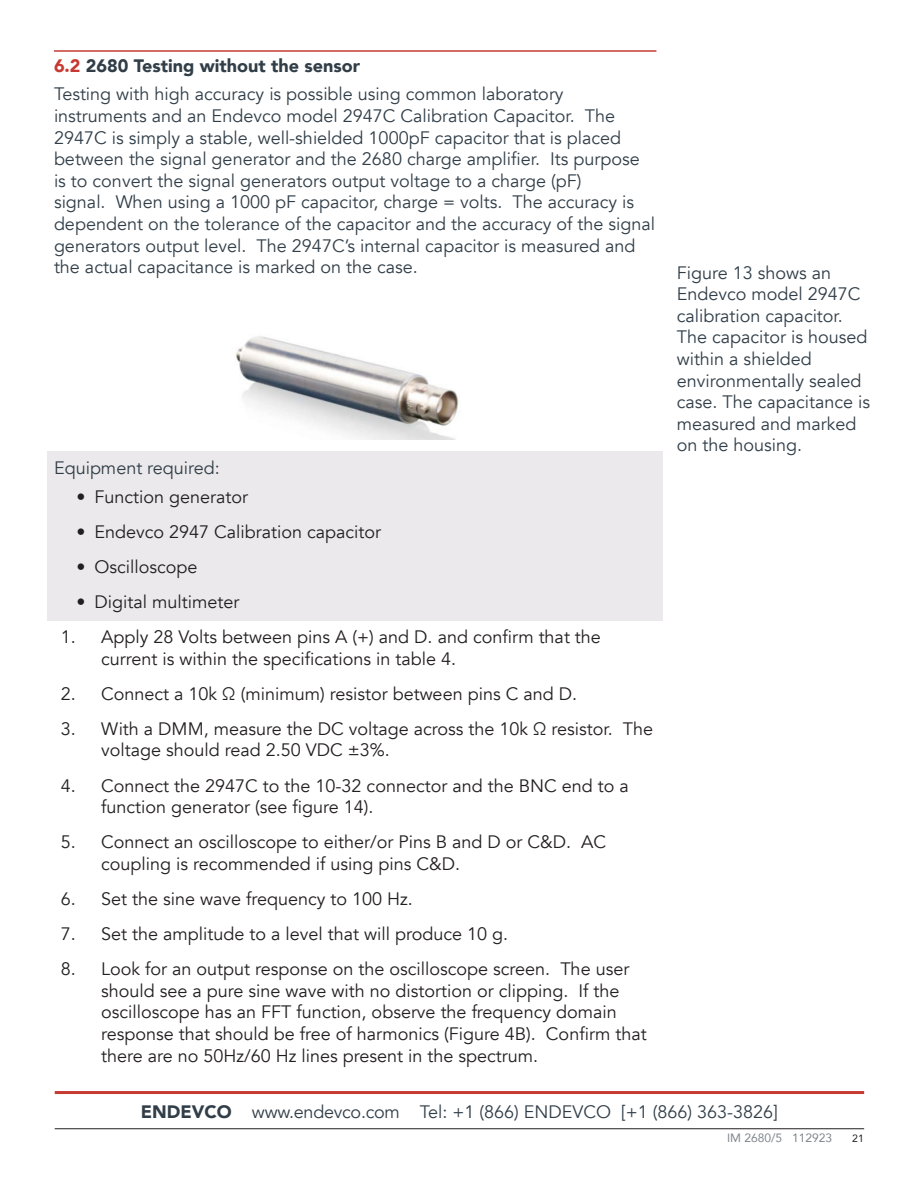
<style>
.page{position:relative;width:918px;height:1188px;background:#fff}
.page>*{position:absolute;margin:0;border:0;box-sizing:border-box;transform-origin:0 0}
.t1{font:18px/21.6px "Avenir";color:#231f20}
.t2{font:18px/21.6px "Avenir";color:#313e48}
.H2_Subhead{font:900 18px "Avenir";color:#313e48}
.t3{font:12px "Avenir";color:#7e858c}
.t4{font:10.5px "Avenir";color:#231f20}
.s1{color:#c73a32}
.s2{font-weight:900}
</style>
<div class="page">
<hr style="left:55px;top:1091px;width:809px;height:3px;background:#c73a32">
<hr style="left:55px;top:1128px;width:809px;height:1px;background:#231f20">
<hr style="left:54px;top:50px;width:602px;height:2px;background:#c73a32">
<div style="left:47px;top:451px;width:616px;height:64px;background:#ebe9eb"></div>
<div style="left:47px;top:486px;width:616px;height:64px;background:#ebe9eb"></div>
<div style="left:47px;top:521px;width:616px;height:64px;background:#ebe9eb"></div>
<div style="left:47px;top:556px;width:616px;height:65px;background:#ebe9eb"></div>
<img style="left:235px;top:336px;width:224px;height:104px">
<p class="H2_Subhead" style="left:54px;top:50px;width:308px"><span class="s1">6.2</span> 2680 Testing without the sensor</p>
<p class="t2" style="left:54px;top:84px;width:603px">Testing with high accuracy is possible using common laboratory instruments and an Endevco model 2947C Calibration Capacitor. The 2947C is simply a stable, well-shielded 1000pF capacitor that is placed between the signal generator and the 2680 charge amplifier. Its purpose is to convert the signal generators output voltage to a charge (pF)<br>signal. When using a 1000 pF capacitor, charge = volts. The accuracy is dependent on the tolerance of the capacitor and the accuracy of the signal generators output level. The 2947C’s internal capacitor is measured and the actual capacitance is marked on the case.</p>
<p class="t2" style="left:54px;top:458px;width:167px">Equipment required:</p>
<p class="t1" style="left:76px;top:486px;width:173px">• Function generator</p>
<p class="t1" style="left:76px;top:521px;width:306px">• Endevco 2947 Calibration capacitor</p>
<p class="t1" style="left:76px;top:556px;width:123px">• Oscilloscope</p>
<p class="t1" style="left:76px;top:591px;width:164px">• Digital multimeter</p>
<p class="t1" style="left:101px;top:626px;width:501px;text-indent:-40px">1. Apply 28 Volts between pins A (+) and D. and confirm that the current is within the specifications in table 4.</p>
<p class="t1" style="left:61px;top:683px;width:518px">2. Connect a 10k Ω (minimum) resistor between pins C and D.</p>
<p class="t1" style="left:101px;top:718px;width:553px;text-indent:-40px">3. With a DMM, measure the DC voltage across the 10k Ω resistor. The voltage should read 2.50 VDC ±3%.</p>
<p class="t1" style="left:101px;top:775px;width:529px;text-indent:-40px">4. Connect the 2947C to the 10-32 connector and the BNC end to a function generator (see figure 14).</p>
<p class="t1" style="left:101px;top:832px;width:507px;text-indent:-40px">5. Connect an oscilloscope to either/or Pins B and D or C&amp;D. AC coupling is recommended if using pins C&amp;D.</p>
<p class="t1" style="left:61px;top:888px;width:354px">6. Set the sine wave frequency to 100 Hz.</p>
<p class="t1" style="left:61px;top:923px;width:449px">7. Set the amplitude to a level that will produce 10 g.</p>
<p class="t1" style="left:101px;top:958px;width:547px;text-indent:-40px">8. Look for an output response on the oscilloscope screen. The user should see a pure sine wave with no distortion or clipping. If the oscilloscope has an FFT function, observe the frequency domain response that should be free of harmonics (Figure 4B). Confirm that there are no 50Hz/60 Hz lines present in the spectrum.</p>
<p class="t2" style="left:677px;top:262px;width:195px">Figure 13 shows an<br>Endevco model 2947C calibration capacitor.<br>The capacitor is housed within a shielded environmentally sealed case. The capacitance is measured and marked on the housing.</p>
<p class="t2" style="left:141px;top:1101px;width:638px"><span class="s2">ENDEVCO</span> www.endevco.com Tel: +1 (866) ENDEVCO [+1 (866) 363-3826]</p>
<p class="t3" style="left:727px;top:1128px;width:107px">IM 2680/5 112923</p>
<p class="t4" style="left:852px;top:1130px;width:13px">21</p>
</div>
